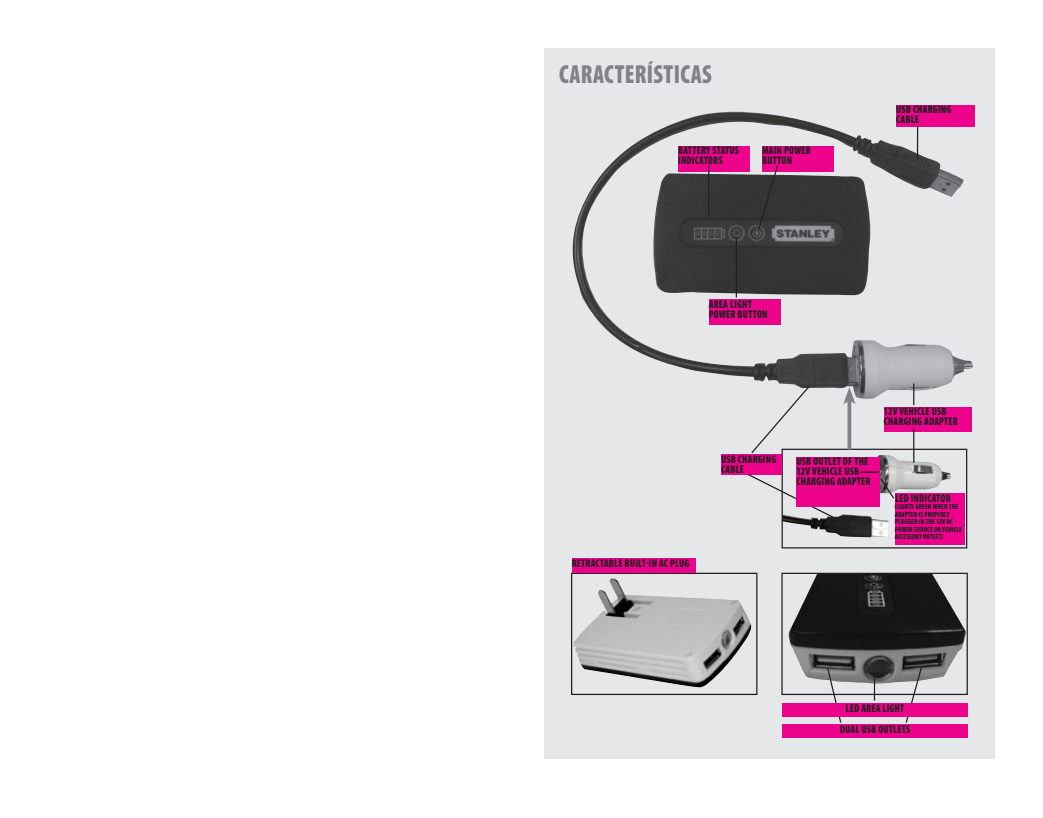
<style>
.page{position:relative;width:1043px;height:818px;background:#fff}
.page>*{position:absolute;margin:0;border:0;box-sizing:border-box;transform-origin:0 0}
.t1{font:900 condensed 26.25px "Myriad Pro";letter-spacing:.015em;color:#808285;scale:.9 1}
.t2{font:900 condensed 11.25px/10px "Myriad Pro";letter-spacing:.015em;color:#231f20;scale:.9 1}
.t3{font:900 condensed 7.5px/7.5px "Myriad Pro";letter-spacing:.01em;color:#231f20;scale:.9 1}
</style>
<div class="page">
<div style="left:544px;top:49px;width:450px;height:710px;background:#e6e7e9"></div>
<img style="left:572px;top:112px;width:400px;height:287px">
<div style="left:896px;top:105px;width:78px;height:21px;background:#ed028c"></div>
<img style="left:783px;top:455px;width:168px;height:82px">
<div style="left:781px;top:448px;width:186px;height:100px;border:1px solid #231f20"></div>
<svg style="left:847px;top:404px;width:4px;height:45px"></svg>
<svg style="left:843px;top:387px;width:12px;height:17px"></svg>
<img style="left:573px;top:578px;width:179px;height:109px">
<div style="left:571px;top:572px;width:186px;height:123px;border:1px solid #231f20"></div>
<img style="left:788px;top:574px;width:177px;height:110px">
<div style="left:781px;top:572px;width:186px;height:123px;border:1px solid #231f20"></div>
<hr style="left:916px;top:126px;width:2px;height:33px;background:#231f20">
<div style="left:721px;top:454px;width:60px;height:21px;background:#ed028c"></div>
<svg style="left:748px;top:473px;width:91px;height:48px"></svg>
<svg style="left:750px;top:384px;width:60px;height:70px"></svg>
<div style="left:883px;top:407px;width:88px;height:24px;background:#ed028c"></div>
<svg style="left:913px;top:383px;width:1px;height:22px"></svg>
<hr style="left:913px;top:428px;width:1px;height:35px;background:#231f20">
<div style="left:678px;top:146px;width:71px;height:25px;background:#ed028c"></div>
<hr style="left:708px;top:165px;width:1px;height:51px;background:#231f20">
<div style="left:708px;top:299px;width:72px;height:26px;background:#ed028c"></div>
<hr style="left:735px;top:237px;width:2px;height:60px;background:#231f20">
<div style="left:762px;top:146px;width:71px;height:25px;background:#ed028c"></div>
<svg style="left:757px;top:164px;width:22px;height:66px"></svg>
<div style="left:796px;top:457px;width:83px;height:49px;background:#ed028c"></div>
<div style="left:571px;top:558px;width:124px;height:14px;background:#ed028c"></div>
<div style="left:782px;top:724px;width:185px;height:13px;background:#ed028c"></div>
<svg style="left:826px;top:666px;width:16px;height:57px"></svg>
<svg style="left:904px;top:665px;width:19px;height:58px"></svg>
<div style="left:782px;top:703px;width:185px;height:13px;background:#ed028c"></div>
<hr style="left:873px;top:676px;width:2px;height:24px;background:#231f20">
<svg style="left:860px;top:471px;width:35px;height:29px"></svg>
<div style="left:894px;top:493px;width:70px;height:52px;background:#ed028c"></div>
<h1 class="t1" style="left:559px;top:59px;width:171px">CARACTERÍSTICAS</h1>
<p class="t2" style="left:678px;top:146px;width:69px">BATTERY STATUS<br>INDICATORS</p>
<p class="t2" style="left:762px;top:146px;width:56px">MAIN POWER<br>BUTTON</p>
<p class="t2" style="left:896px;top:105px;width:63px">USB CHARGING<br>CABLE</p>
<p class="t2" style="left:709px;top:299px;width:67px">AREA LIGHT<br>POWER BUTTON</p>
<p class="t2" style="left:571px;top:558px;width:132px">RETRACTABLE BUILT-IN AC PLUG</p>
<p class="t2" style="left:721px;top:454px;width:63px">USB CHARGING<br>CABLE</p>
<p class="t2" style="left:796px;top:456px;width:84px">USB OUTLET OF THE<br>12V VEHICLE USB<br>CHARGING ADAPTER</p>
<p class="t2" style="left:883px;top:407px;width:84px">12V VEHICLE USB<br>CHARGING ADAPTER</p>
<p class="t2" style="left:895px;top:493px;width:63px">LED INDICATOR</p>
<p class="t3" style="left:895px;top:503px;width:76px">(LIGHTS GREEN WHEN THE<br>ADAPTER IS PROPERLY<br>PLUGGED IN THE 12V DC<br>POWER SOURCE OR VEHICLE<br>ACCESSORY OUTLET)</p>
<p class="t2" style="left:845px;top:703px;width:67px">LED AREA LIGHT</p>
<p class="t2" style="left:839px;top:724px;width:80px">DUAL USB OUTLETS</p>
</div>
